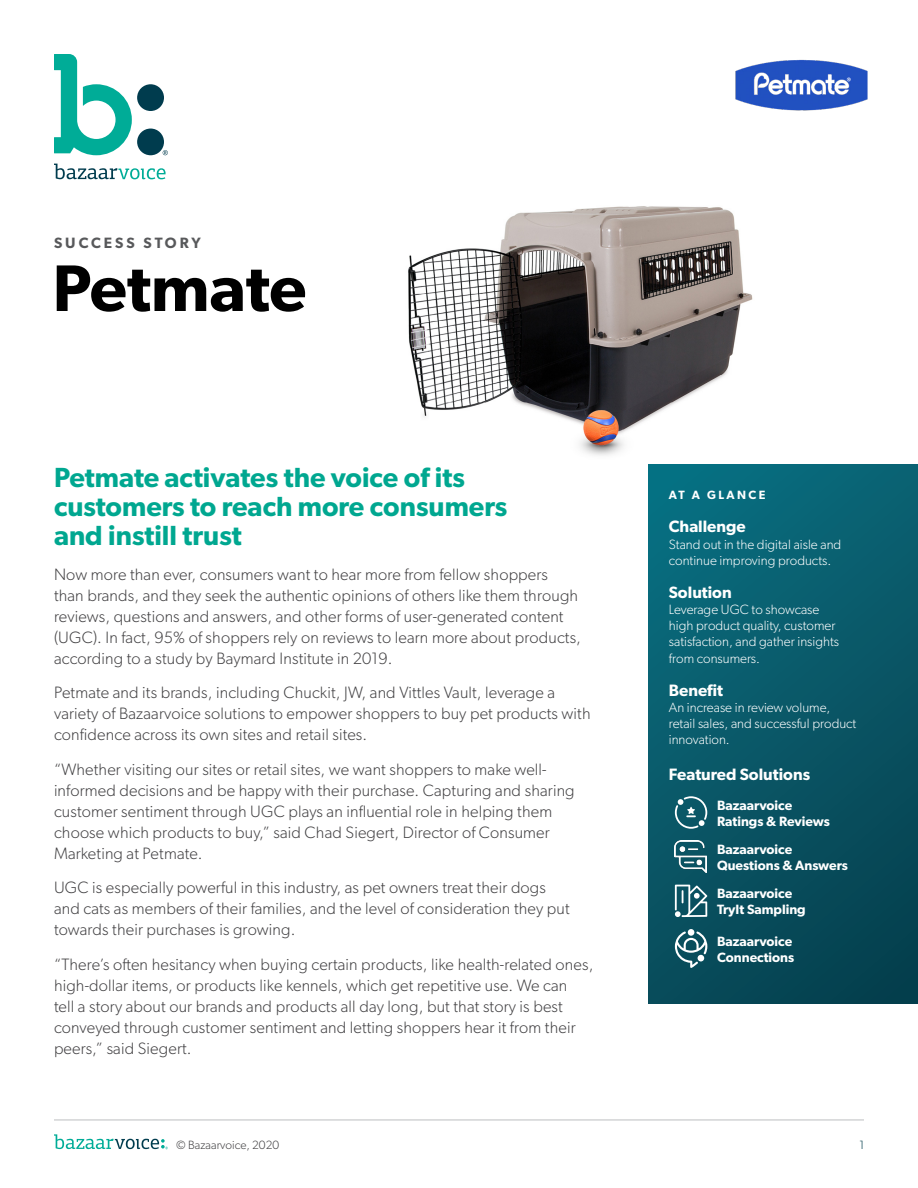
<style>
.page{position:relative;width:918px;height:1188px;background:#fff}
.page>*{position:absolute;margin:0;border:0;box-sizing:border-box;transform-origin:0 0}
.t1{font:600 66px "Gibson";color:#000}
.t2{font:600 27.75px/29.2px "Gibson";color:#00a790}
.t3{font:300 16.5px/21px "Gibson";letter-spacing:.01em;color:#414042}
.t4{font:600 16.5px "Gibson";color:#fff}
.t5{font:600 15px "Gibson";letter-spacing:.195em;color:#58595b}
.t6{font:300 13.5px/16.2px "Gibson";color:#fff}
.t7{font:600 13.5px/16.2px "Gibson";color:#fff}
.t8{font:300 12px "Gibson";color:#414042}
.t9{font:600 12px "Gibson";letter-spacing:.2em;color:#fff}
.t10{font:300 12px "Gibson";color:#043e4c}
</style>
<div class="page">
<svg style="left:54px;top:1134px;width:114px;height:15px"></svg>
<hr style="left:54px;top:1120px;width:810px;height:1px;background:#bcbec0">
<img style="left:408px;top:206px;width:346px;height:303px">
<div style="left:649px;top:465px;width:269px;height:538px;background:linear-gradient(to bottom,#0a6a7c,#074351)"></div>
<svg style="left:675px;top:796px;width:32px;height:33px"></svg>
<img style="left:675px;top:841px;width:32px;height:32px">
<svg style="left:675px;top:885px;width:32px;height:32px"></svg>
<div style="left:688px;top:929px;width:6px;height:7px;background:#fff;border-radius:50%"></div>
<svg style="left:675px;top:931px;width:32px;height:37px"></svg>
<svg style="left:54px;top:164px;width:112px;height:15px"></svg>
<svg style="left:54px;top:54px;width:78px;height:101px"></svg>
<div style="left:137px;top:84px;width:27px;height:27px;background:#003c4e;border-radius:50%"></div>
<div style="left:137px;top:129px;width:27px;height:26px;background:#003c4e;border-radius:50%"></div>
<svg style="left:163px;top:150px;width:5px;height:5px"></svg>
<img style="left:735px;top:59px;width:133px;height:52px">
<p class="t5" style="left:54px;top:234px;width:148px">SUCCESS STORY</p>
<h1 class="t1" style="left:52px;top:249px;width:256px">Petmate</h1>
<h2 class="t2" style="left:54px;top:462px;width:455px">Petmate activates the voice of its customers to reach more consumers and instill trust</h2>
<p class="t3" style="left:54px;top:563px;width:529px">Now more than ever, consumers want to hear more from fellow shoppers than brands, and they seek the authentic opinions of others like them through reviews, questions and answers, and other forms of user-generated content (UGC). In fact, 95% of shoppers rely on reviews to learn more about products, according to a study by Baymard Institute in 2019.</p>
<p class="t3" style="left:54px;top:682px;width:538px">Petmate and its brands, including Chuckit, JW, and Vittles Vault, leverage a variety of Bazaarvoice solutions to empower shoppers to buy pet products with confidence across its own sites and retail sites.</p>
<p class="t3" style="left:54px;top:758px;width:522px">“Whether visiting our sites or retail sites, we want shoppers to make well&shy;informed decisions and be happy with their purchase. Capturing and sharing customer sentiment through UGC plays an influential role in helping them choose which products to buy,” said Chad Siegert, Director of Consumer Marketing at Petmate.</p>
<p class="t3" style="left:54px;top:877px;width:517px">UGC is especially powerful in this industry, as pet owners treat their dogs and cats as members of their families, and the level of consideration they put towards their purchases is growing.</p>
<p class="t3" style="left:54px;top:953px;width:541px">“There’s often hesitancy when buying certain products, like health-related ones, high-dollar items, or products like kennels, which get repetitive use. We can<br>tell a story about our brands and products all day long, but that story is best conveyed through customer sentiment and letting shoppers hear it from their peers,” said Siegert.</p>
<p class="t9" style="left:669px;top:488px;width:98px">AT A GLANCE</p>
<p class="t4" style="left:669px;top:517px;width:78px">Challenge</p>
<p class="t6" style="left:669px;top:536px;width:174px">Stand out in the digital aisle and continue improving products.</p>
<p class="t4" style="left:669px;top:582px;width:64px">Solution</p>
<p class="t6" style="left:669px;top:601px;width:172px">Leverage UGC to showcase high product quality, customer satisfaction, and gather insights from consumers.</p>
<p class="t4" style="left:669px;top:680px;width:56px">Benefit</p>
<p class="t6" style="left:669px;top:699px;width:189px">An increase in review volume, retail sales, and successful product innovation.</p>
<p class="t4" style="left:669px;top:765px;width:143px">Featured Solutions</p>
<p class="t7" style="left:717px;top:797px;width:114px">Bazaarvoice<br>Ratings &amp; Reviews</p>
<p class="t7" style="left:717px;top:841px;width:132px">Bazaarvoice<br>Questions &amp; Answers</p>
<p class="t7" style="left:717px;top:885px;width:90px">Bazaarvoice<br>TryIt Sampling</p>
<p class="t7" style="left:717px;top:933px;width:79px">Bazaarvoice<br>Connections</p>
<p class="t8" style="left:176px;top:1138px;width:104px">© Bazaarvoice, 2020</p>
<p class="t10" style="left:860px;top:1138px;width:6px">1</p>
</div>
